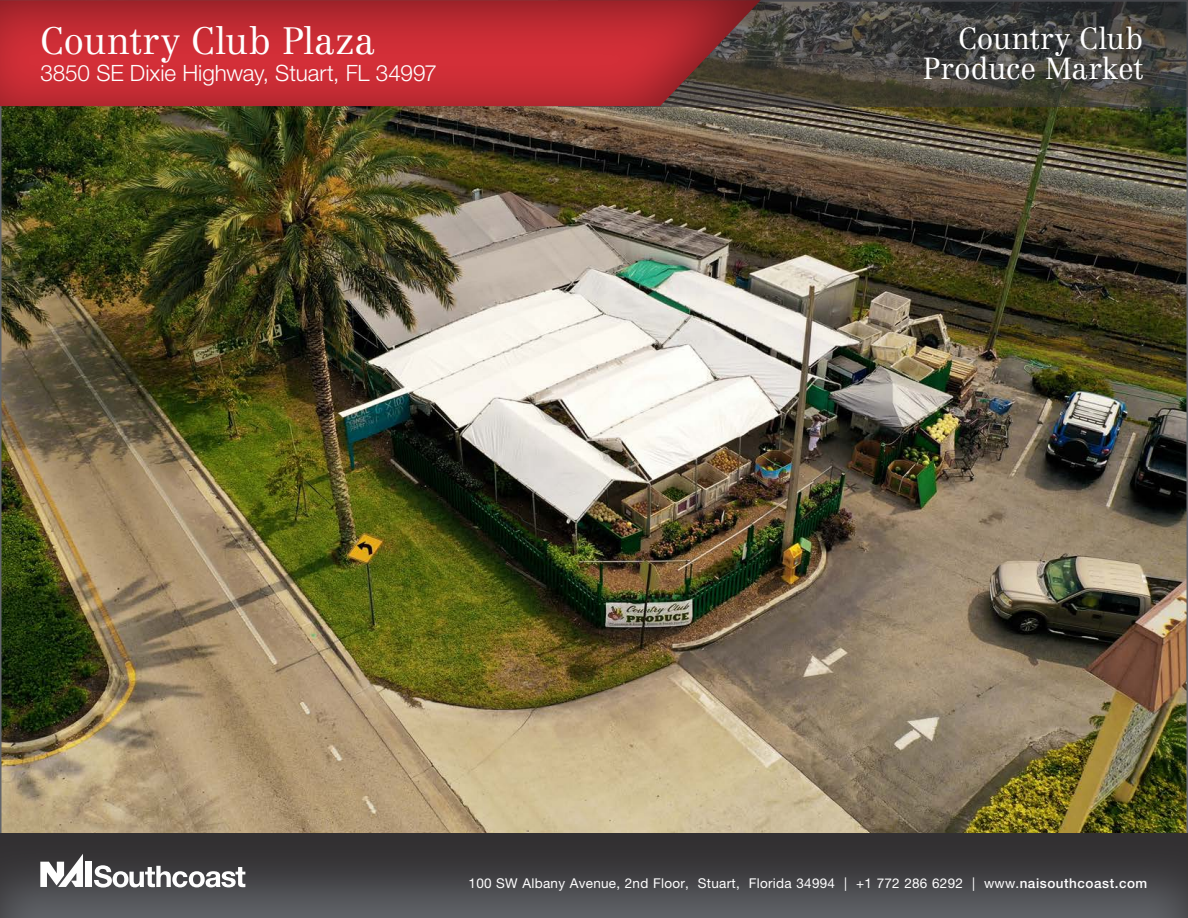
<style>
.page{position:relative;width:1188px;height:918px;background:#fff}
.page>*{position:absolute;margin:0;border:0;box-sizing:border-box;transform-origin:0 0}
.t1{font:300 37.5px "Centennial LT Std";letter-spacing:.005em;color:#fff}
.t2{font:300 30px "Centennial LT Std";letter-spacing:-.005em;color:#fff}
.t3{font:300 22.5px "Helvetica Neue LT Std";letter-spacing:-.005em;color:#fff}
.t4{font:13.5px "Helvetica Neue LT Std";letter-spacing:.02em;color:#fff}
.s1{font-weight:500}
</style>
<div class="page">
<img style="left:3px;top:106px;width:1182px;height:725px">
<svg style="left:762px;top:0;width:426px;height:106px;background:#42413c"></svg>
<div style="left:0;top:831px;width:1188px;height:87px;background:#231f20;opacity:.75"></div>
<div style="left:0;top:0;width:762px;height:108px;background:#231f20;opacity:.51"></div>
<div style="left:85px;top:862px;width:7px;height:25px;background:#fff"></div>
<svg style="left:40px;top:854px;width:43px;height:33px"></svg>
<svg style="left:94px;top:865px;width:151px;height:23px"></svg>
<p class="t1" style="left:40px;top:18px;width:336px">Country Club Plaza</p>
<p class="t3" style="left:40px;top:59px;width:398px">3850 SE Dixie Highway, Stuart, FL 34997</p>
<p class="t2" style="left:958px;top:21px;width:186px">Country Club</p>
<p class="t2" style="left:923px;top:51px;width:222px">Produce Market</p>
<p class="t4" style="left:469px;top:875px;width:680px">100 SW Albany Avenue, 2nd Floor, Stuart, Florida 34994 | +1 772 286 6292 | www.<span class="s1">naisouthcoast.com</span></p>
</div>
